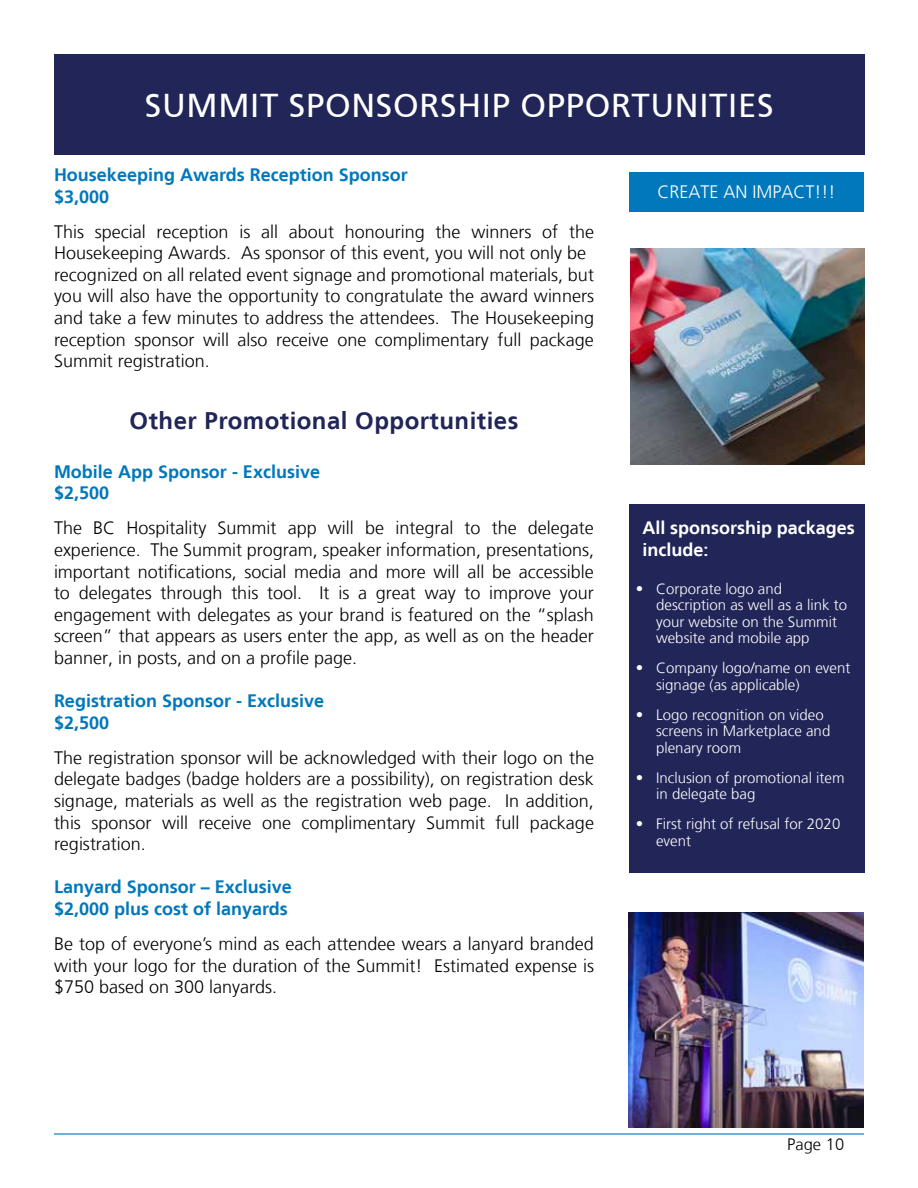
<style>
.page{position:relative;width:918px;height:1188px;background:#fff}
.page>*{position:absolute;margin:0;border:0;box-sizing:border-box;transform-origin:0 0}
.t1{font:33px "Frutiger 55 Roman";letter-spacing:.02em;color:#fff}
.t2{font:700 24px "Frutiger LT";letter-spacing:.02em;color:#212557}
.t3{font:300 18px/21.6px "Frutiger";color:#000;text-align:justify}
.t4{font:700 18px/21.6px "Frutiger LT";color:#0078bb}
.t5{font:700 18px/21.6px "Frutiger LT";color:#fff}
.t6{font:300 18px "Frutiger";color:#fff}
.t7{font:300 16.5px "Frutiger";color:#000}
.t8{font:300 15px/16.5px "Frutiger";color:#fff}
</style>
<div class="page">
<hr style="left:54px;top:1133px;width:810px;height:2px;background:#0078bb">
<img style="left:629px;top:912px;width:235px;height:216px">
<img style="left:630px;top:248px;width:235px;height:216px">
<div style="left:629px;top:504px;width:236px;height:368px;background:#212557"></div>
<div style="left:629px;top:172px;width:235px;height:40px;background:#0078bb"></div>
<div style="left:54px;top:54px;width:810px;height:100px;background:#212557"></div>
<h1 class="t1" style="left:145px;top:86px;width:630px">SUMMIT SPONSORSHIP OPPORTUNITIES</h1>
<p class="t4" style="left:54px;top:164px;width:355px">Housekeeping Awards Reception Sponsor $3,000</p>
<p class="t3" style="left:54px;top:221px;width:542px;text-align:left">This special reception is all about honouring the winners of the Housekeeping Awards. As sponsor of this event, you will not only be recognized on all related event signage and promotional materials, but you will also have the opportunity to congratulate the award winners and take a few minutes to address the attendees. The Housekeeping reception sponsor will also receive one complimentary full package Summit registration.</p>
<h2 class="t2" style="left:130px;top:407px;width:390px">Other Promotional Opportunities</h2>
<p class="t4" style="left:54px;top:461px;width:268px">Mobile App Sponsor - Exclusive $2,500</p>
<p class="t3" style="left:54px;top:518px;width:542px">The BC Hospitality Summit app will be integral to the delegate experience. The Summit program, speaker information, presentations, important notifications, social media and more will all be accessible to delegates through this tool. It is a great way to improve your engagement with delegates as your brand is featured on the “splash screen” that appears as users enter the app, as well as on the header banner, in posts, and on a profile page.</p>
<p class="t4" style="left:54px;top:690px;width:272px">Registration Sponsor - Exclusive $2,500</p>
<p class="t3" style="left:54px;top:747px;width:542px">The registration sponsor will be acknowledged with their logo on the delegate badges (badge holders are a possibility), on registration desk signage, materials as well as the registration web page. In addition, this sponsor will receive one complimentary Summit full package registration.</p>
<p class="t4" style="left:54px;top:876px;width:239px">Lanyard Sponsor – Exclusive $2,000 plus cost of lanyards</p>
<p class="t3" style="left:54px;top:933px;width:542px">Be top of everyone’s mind as each attendee wears a lanyard branded with your logo for the duration of the Summit! Estimated expense is $750 based on 300 lanyards.</p>
<p class="t6" style="left:658px;top:181px;width:180px">CREATE AN IMPACT!!!</p>
<p class="t5" style="left:643px;top:517px;width:214px">All sponsorship packages include:</p>
<p class="t8" style="left:656px;top:580px;width:192px;text-indent:-20px">• Corporate logo and description as well as a link to your website on the Summit website and mobile app</p>
<p class="t8" style="left:656px;top:660px;width:196px;text-indent:-20px">• Company logo/name on event signage (as applicable)</p>
<p class="t8" style="left:656px;top:706px;width:176px;text-indent:-20px">• Logo recognition on video screens in Marketplace and plenary room</p>
<p class="t8" style="left:656px;top:769px;width:190px;text-indent:-20px">• Inclusion of promotional item in delegate bag</p>
<p class="t8" style="left:656px;top:816px;width:186px;text-indent:-20px">• First right of refusal for 2020 event</p>
<p class="t7" style="left:787px;top:1135px;width:58px">Page 10</p>
</div>
